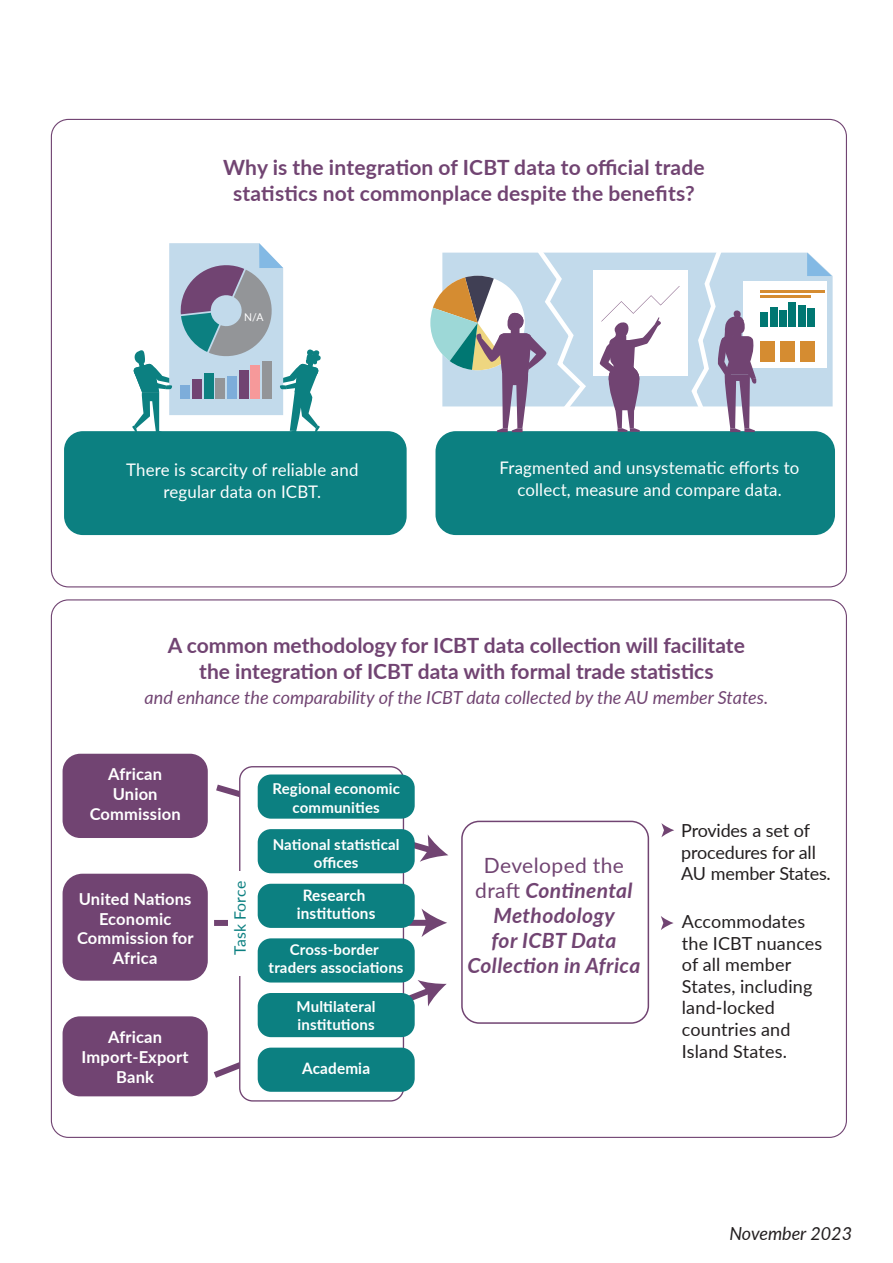
<style>
.page{position:relative;width:893px;height:1263px;background:#fff}
.page>*{position:absolute;margin:0;border:0;box-sizing:border-box;transform-origin:0 0}
.t1{font:700 21px/25.5px "Lato";color:#714472;text-align:center}
.t2{font:italic 700 21px/25.2px "Lato";letter-spacing:.02em;color:#714472;text-align:center}
.t3{font:18px/21.6px "Lato";letter-spacing:.01em;color:#231f20}
.t4{font:italic 18px "Lato";color:#714472}
.t5{font:18px/21.6px "Lato";letter-spacing:-.01em;color:#231f20}
.t6{font:italic 18px "Lato";color:#231f20}
.t7{font:17.4px/22.5px "Lato";letter-spacing:.01em;color:#fff;text-align:center}
.t8{font:700 16.5px/19.8px "Lato";letter-spacing:.01em;color:#fff;text-align:center}
.t9{font:700 15.75px/18px "Lato";letter-spacing:.01em;color:#fff;text-align:center}
.t10{font:15.75px "Lato";color:#0c8081}
.t11{font:700 15px/18px "Lato";letter-spacing:.01em;color:#fff;text-align:center}
.t12{font:10.65px "Lato";color:#fff}
.s1{font-weight:400;font-style:normal}
</style>
<div class="page">
<div style="left:435px;top:431px;width:400px;height:104px;background:#0c8081;border-radius:20px"></div>
<div style="left:64px;top:431px;width:343px;height:104px;background:#0c8081;border-radius:19px"></div>
<div style="left:461px;top:821px;width:188px;height:203px;border:2px solid #714472;border-radius:17px"></div>
<div style="left:214px;top:920px;width:215px;height:6px;background:#714472"></div>
<svg style="left:421px;top:908px;width:26px;height:29px"></svg>
<svg style="left:213px;top:980px;width:234px;height:103px"></svg>
<svg style="left:216px;top:784px;width:232px;height:78px"></svg>
<div style="left:240px;top:767px;width:163px;height:334px;background:#fff;border-radius:13px"></div>
<div style="left:239px;top:766px;width:165px;height:335px;border:1px solid #714472;border-radius:13px"></div>
<div style="left:228px;top:871px;width:26px;height:104px;background:#fff"></div>
<div style="left:258px;top:938px;width:157px;height:44px;background:#0c8081;border-radius:13px"></div>
<div style="left:258px;top:993px;width:157px;height:44px;background:#0c8081;border-radius:13px"></div>
<div style="left:258px;top:1047px;width:157px;height:45px;background:#0c8081;border-radius:13px"></div>
<div style="left:63px;top:754px;width:145px;height:84px;background:#714472;border-radius:18px"></div>
<div style="left:63px;top:874px;width:145px;height:107px;background:#714472;border-radius:20px"></div>
<div style="left:63px;top:1016px;width:145px;height:80px;background:#714472;border-radius:17px"></div>
<div style="left:258px;top:774px;width:157px;height:45px;background:#0c8081;border-radius:13px"></div>
<div style="left:258px;top:829px;width:157px;height:44px;background:#0c8081;border-radius:13px"></div>
<div style="left:258px;top:884px;width:157px;height:44px;background:#0c8081;border-radius:13px"></div>
<div style="left:589px;top:253px;width:244px;height:153px;background:#c2daeb"></div>
<div style="left:744px;top:281px;width:83px;height:86px;background:#fff"></div>
<svg style="left:807px;top:253px;width:25px;height:23px"></svg>
<hr style="left:760px;top:291px;width:65px;height:2px;background:#d58c31">
<hr style="left:760px;top:295px;width:51px;height:2px;background:#d58c31">
<div style="left:760px;top:313px;width:8px;height:14px;background:#007772"></div>
<div style="left:770px;top:307px;width:7px;height:20px;background:#007772"></div>
<div style="left:779px;top:310px;width:8px;height:17px;background:#007772"></div>
<div style="left:789px;top:303px;width:7px;height:24px;background:#007772"></div>
<div style="left:798px;top:305px;width:7px;height:22px;background:#007772"></div>
<div style="left:807px;top:308px;width:8px;height:19px;background:#007772"></div>
<div style="left:760px;top:341px;width:15px;height:21px;background:#d58c31"></div>
<div style="left:800px;top:341px;width:15px;height:21px;background:#d58c31"></div>
<div style="left:780px;top:341px;width:15px;height:21px;background:#d58c31"></div>
<div style="left:593px;top:271px;width:94px;height:105px;background:#fff"></div>
<svg style="left:599px;top:286px;width:81px;height:146px"></svg>
<svg style="left:132px;top:243px;width:189px;height:189px"></svg>
<svg style="left:661px;top:823px;width:13px;height:14px"></svg>
<svg style="left:661px;top:916px;width:13px;height:14px"></svg>
<svg style="left:430px;top:252px;width:159px;height:180px"></svg>
<svg style="left:689px;top:252px;width:68px;height:180px"></svg>
<p class="t1" style="left:223px;top:154px;width:483px">Why is the integration of ICBT data to official trade statistics not commonplace despite the benefits?</p>
<p class="t12" style="left:244px;top:310px;width:21px">N/A</p>
<p class="t7" style="left:126px;top:457px;width:234px">There is scarcity of reliable and regular data on ICBT.</p>
<p class="t7" style="left:500px;top:455px;width:301px">Fragmented and unsystematic efforts to collect, measure and compare data.</p>
<p class="t1" style="left:168px;top:632px;width:578px">A common methodology for ICBT data collection will facilitate the integration of ICBT data with formal trade statistics</p>
<p class="t4" style="left:145px;top:685px;width:625px">and enhance the comparability of the ICBT data collected by the AU member States.</p>
<p class="t8" style="left:90px;top:763px;width:92px">African<br>Union<br>Commission</p>
<p class="t8" style="left:77px;top:888px;width:118px">United Nations<br>Economic<br>Commission for<br>Africa</p>
<p class="t8" style="left:82px;top:1026px;width:109px">African<br>Import-Export<br>Bank</p>
<p class="t10" style="left:229px;top:955px;width:75px;rotate:-90deg">Task Force</p>
<p class="t11" style="left:272px;top:779px;width:129px">Regional economic communities</p>
<p class="t11" style="left:273px;top:835px;width:128px">National statistical offices</p>
<p class="t9" style="left:297px;top:885px;width:80px">Research institutions</p>
<p class="t11" style="left:269px;top:940px;width:136px">Cross-border traders associations</p>
<p class="t11" style="left:297px;top:996px;width:80px;text-align:left">Multilateral institutions</p>
<p class="t9" style="left:302px;top:1058px;width:69px">Academia</p>
<p class="t2" style="left:467px;top:851px;width:174px"><span class="s1">Developed the draft</span> Continental<br>Methodology<br>for ICBT Data<br>Collection in Africa</p>
<p class="t5" style="left:681px;top:819px;width:151px">Provides a set of procedures for all<br>AU member States.</p>
<p class="t3" style="left:682px;top:910px;width:142px">Accommodates the ICBT nuances of all member<br>States, including land-locked countries and<br>Island States.</p>
<p class="t6" style="left:729px;top:1220px;width:124px">November 2023</p>
</div>
